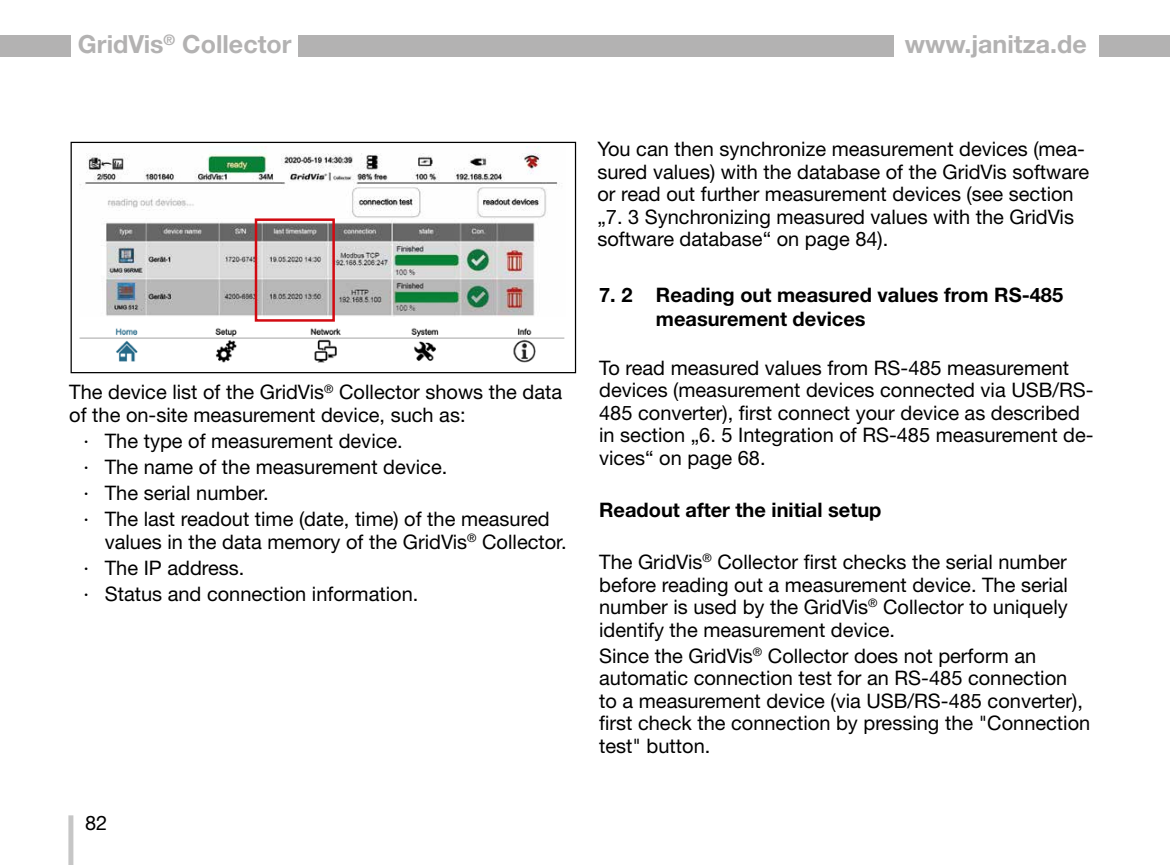
<style>
.page{position:relative;width:1170px;height:865px;background:#fff}
.page>*{position:absolute;margin:0;border:0;box-sizing:border-box;transform-origin:0 0}
.t1{font:700 25px "Helvetica Neue LT Pro";color:#b3b2b2}
.t2{font:20px/22.5px "Helvetica Neue LT Pro";color:#000}
.t3{font:700 20px/24px "Helvetica Neue LT Pro";color:#000}
</style>
<div class="page">
<div style="left:1098px;top:35px;width:71px;height:22px;background:#b3b2b2"></div>
<div style="left:298px;top:35px;width:595px;height:22px;background:#b3b2b2"></div>
<div style="left:0;top:35px;width:71px;height:22px;background:#b3b2b2"></div>
<div style="left:68px;top:815px;width:5px;height:50px;background:#c6c6c6"></div>
<div style="left:71px;top:142px;width:505px;height:231px;border:1px solid #000"></div>
<img style="left:79px;top:146px;width:481px;height:170px">
<img style="left:79px;top:321px;width:486px;height:42px">
<div style="left:255px;top:218px;width:80px;height:104px;border:2px solid #d20a11"></div>
<p class="t1" style="left:78px;top:29px;width:215px">GridVis<sup>®</sup> Collector</p>
<p class="t1" style="left:904px;top:29px;width:183px">www.janitza.de</p>
<p class="t2" style="left:69px;top:380px;width:494px">The device list of the GridVis<sup>®</sup> Collector shows the data of the on-site measurement device, such as:</p>
<p class="t2" style="left:83px;top:427px;width:467px;line-height:26px">· The type of measurement device.<br>· The name of the measurement device.<br>· The serial number.<br>· The last readout time (date, time) of the measured</p>
<p class="t2" style="left:83px;top:528px;width:484px;line-height:26px;text-indent:21px">values in the data memory of the GridVis<sup>®</sup> Collector. · The IP address.<br>· Status and connection information.</p>
<p class="t2" style="left:85px;top:810px;width:24px">82</p>
<p class="t2" style="left:597px;top:138px;width:493px">You can then synchronize measurement devices (mea&shy;sured values) with the database of the GridVis software or read out further measurement devices (see section „7. 3 Synchronizing measured values with the GridVis software database“ on page 84).</p>
<p class="t3" style="left:656px;top:282px;width:409px;text-indent:-57px">7. 2 Reading out measured values from RS-485 measurement devices</p>
<p class="t2" style="left:599px;top:356px;width:496px">To read measured values from RS-485 measurement devices (measurement devices connected via USB/RS-485 converter), first connect your device as described in section „6. 5 Integration of RS-485 measurement de&shy;vices“ on page 68.</p>
<p class="t3" style="left:599px;top:497px;width:284px">Readout after the initial setup</p>
<p class="t2" style="left:599px;top:550px;width:470px;text-align:justify">The GridVis<sup>®</sup> Collector first checks the serial number before reading out a measurement device. The serial number is used by the GridVis<sup>®</sup> Collector to uniquely identify the measurement device.</p>
<p class="t2" style="left:599px;top:643px;width:492px">Since the GridVis<sup>®</sup> Collector does not perform an automatic connection test for an RS-485 connection<br>to a measurement device (via USB/RS-485 converter), first check the connection by pressing the "Connection test" button.</p>
</div>
